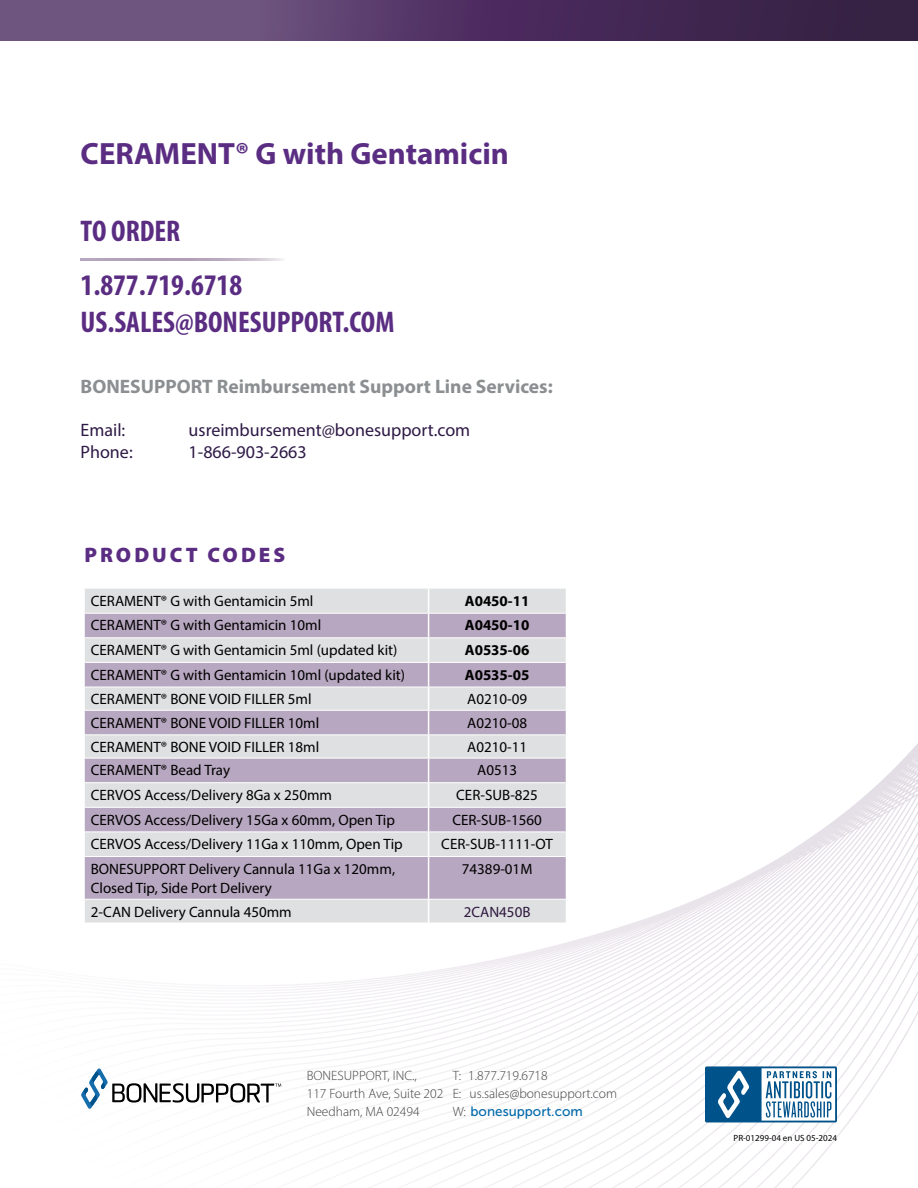
<style>
.page{position:relative;width:918px;height:1188px;background:#fff}
.page>*{position:absolute;margin:0;border:0;box-sizing:border-box;transform-origin:0 0}
.t1{font:700 30.9px "Myriad Pro";color:#5a2d82}
.t2{font:700 condensed 30px/37.5px "Myriad Pro";color:#5a2d82}
.t3{font:900 21px "Myriad Pro";letter-spacing:.145em;color:#5a2d82}
.t4{font:700 19.5px "Myriad Pro";color:#8b8f91}
.t5{font:18px "Myriad Pro";color:#2e1a46}
.t6{font:15px/19.5px "Myriad Pro";color:#000}
.t7{font:700 15px "Myriad Pro";color:#000}
.t8{font:15px "Myriad Pro";color:#2e193f}
.t9{font:300 13.5px/18px "Myriad Pro";color:#414042}
.t10{font:13.5px "Museo Sans 500";color:#0069aa}
.t11{font:9px "Myriad Pro";color:#000}
.s1{font-family:"Myriad Pro";font-weight:300;color:#414042}
</style>
<div class="page">
<svg style="left:84px;top:728px;width:834px;height:311px"></svg>
<img style="left:0;top:0;width:918px;height:40px">
<svg style="left:81px;top:1068px;width:200px;height:41px"></svg>
<svg style="left:705px;top:1066px;width:132px;height:56px"></svg>
<div style="left:85px;top:589px;width:481px;height:333px;background:#dfe0e1"></div>
<svg style="left:85px;top:614px;width:481px;height:285px;background:#c8bfce"></svg>
<svg style="left:428px;top:589px;width:1px;height:267px"></svg>
<hr style="left:428px;top:857px;width:1px;height:42px;background:#fff">
<svg style="left:428px;top:900px;width:1px;height:22px"></svg>
<hr style="left:85px;top:613px;width:344px;height:1px;background:#fff">
<hr style="left:429px;top:613px;width:137px;height:1px;background:#fff">
<hr style="left:85px;top:637px;width:344px;height:1px;background:#fff">
<hr style="left:429px;top:637px;width:137px;height:1px;background:#fff">
<hr style="left:85px;top:662px;width:344px;height:1px;background:#fff">
<hr style="left:429px;top:662px;width:137px;height:1px;background:#fff">
<hr style="left:85px;top:687px;width:344px;height:1px;background:#fff">
<hr style="left:429px;top:687px;width:137px;height:1px;background:#fff">
<hr style="left:85px;top:710px;width:344px;height:1px;background:#fff">
<hr style="left:429px;top:710px;width:137px;height:1px;background:#fff">
<hr style="left:85px;top:734px;width:344px;height:1px;background:#fff">
<hr style="left:429px;top:734px;width:137px;height:1px;background:#fff">
<hr style="left:85px;top:758px;width:344px;height:1px;background:#fff">
<hr style="left:429px;top:758px;width:137px;height:1px;background:#fff">
<hr style="left:85px;top:782px;width:344px;height:1px;background:#fff">
<hr style="left:429px;top:782px;width:137px;height:1px;background:#fff">
<hr style="left:85px;top:807px;width:344px;height:1px;background:#fff">
<hr style="left:429px;top:807px;width:137px;height:1px;background:#fff">
<hr style="left:85px;top:832px;width:344px;height:1px;background:#fff">
<hr style="left:429px;top:832px;width:137px;height:1px;background:#fff">
<hr style="left:85px;top:856px;width:344px;height:1px;background:#fff">
<hr style="left:429px;top:856px;width:137px;height:1px;background:#fff">
<hr style="left:85px;top:899px;width:344px;height:1px;background:#fff">
<hr style="left:429px;top:899px;width:137px;height:1px;background:#fff">
<h1 class="t1" style="left:81px;top:133px;width:430px">CERAMENT® G with Gentamicin</h1>
<h2 class="t2" style="left:81px;top:212px;width:101px">TO ORDER</h2>
<h2 class="t2" style="left:81px;top:265px;width:315px">1.877.719.6718<br>US.SALES@BONESUPPORT.COM</h2>
<h3 class="t4" style="left:81px;top:374px;width:474px">BONESUPPORT Reimbursement Support Line Services:</h3>
<p class="t5" style="left:81px;top:419px;width:46px">Email:</p>
<p class="t5" style="left:189px;top:419px;width:283px">usreimbursement@bonesupport.com</p>
<p class="t5" style="left:81px;top:441px;width:54px">Phone:</p>
<p class="t5" style="left:189px;top:441px;width:120px">1-866-903-2663</p>
<h3 class="t3" style="left:84px;top:541px;width:202px">PRODUCT CODES</h3>
<p class="t6" style="left:91px;top:591px;width:224px">CERAMENT® G with Gentamicin 5ml</p>
<p class="t7" style="left:465px;top:591px;width:66px">A0450-11</p>
<p class="t6" style="left:91px;top:615px;width:232px">CERAMENT® G with Gentamicin 10ml</p>
<p class="t7" style="left:465px;top:616px;width:66px">A0450-10</p>
<p class="t6" style="left:91px;top:640px;width:308px">CERAMENT® G with Gentamicin 5ml (updated kit)</p>
<p class="t7" style="left:465px;top:640px;width:66px">A0535-06</p>
<p class="t6" style="left:91px;top:665px;width:316px">CERAMENT® G with Gentamicin 10ml (updated kit)</p>
<p class="t7" style="left:465px;top:665px;width:66px">A0535-05</p>
<p class="t6" style="left:91px;top:689px;width:222px">CERAMENT® BONE VOID FILLER 5ml</p>
<p class="t6" style="left:467px;top:689px;width:61px">A0210-09</p>
<p class="t6" style="left:91px;top:713px;width:230px">CERAMENT® BONE VOID FILLER 10ml</p>
<p class="t6" style="left:467px;top:713px;width:61px">A0210-08</p>
<p class="t6" style="left:91px;top:737px;width:230px">CERAMENT® BONE VOID FILLER 18ml</p>
<p class="t6" style="left:467px;top:737px;width:61px">A0210-11</p>
<p class="t6" style="left:91px;top:760px;width:141px">CERAMENT® Bead Tray</p>
<p class="t6" style="left:477px;top:760px;width:41px">A0513</p>
<p class="t6" style="left:91px;top:785px;width:243px">CERVOS Access/Delivery 8Ga x 250mm</p>
<p class="t6" style="left:456px;top:785px;width:83px">CER-SUB-825</p>
<p class="t6" style="left:91px;top:810px;width:306px">CERVOS Access/Delivery 15Ga x 60mm, Open Tip</p>
<p class="t6" style="left:452px;top:810px;width:91px">CER-SUB-1560</p>
<p class="t6" style="left:91px;top:834px;width:313px">CERVOS Access/Delivery 11Ga x 110mm, Open Tip</p>
<p class="t6" style="left:441px;top:834px;width:113px">CER-SUB-1111-OT</p>
<p class="t6" style="left:91px;top:859px;width:306px">BONESUPPORT Delivery Cannula 11Ga x 120mm,<br>Closed Tip, Side Port Delivery</p>
<p class="t6" style="left:462px;top:859px;width:72px">74389-01M</p>
<p class="t6" style="left:91px;top:902px;width:203px">2-CAN Delivery Cannula 450mm</p>
<p class="t8" style="left:464px;top:902px;width:68px">2CAN450B</p>
<p class="t9" style="left:307px;top:1067px;width:138px">BONESUPPORT, INC.,<br>117 Fourth Ave, Suite 202<br>Needham, MA 02494</p>
<p class="t9" style="left:453px;top:1067px;width:166px">T: 1.877.719.6718<br>E: us.sales@bonesupport.com</p>
<p class="t10" style="left:453px;top:1104px;width:132px"><span class="s1">W:</span> bonesupport.com</p>
<p class="t11" style="left:734px;top:1132px;width:105px">PR-01299-04 en US 05-2024</p>
</div>
